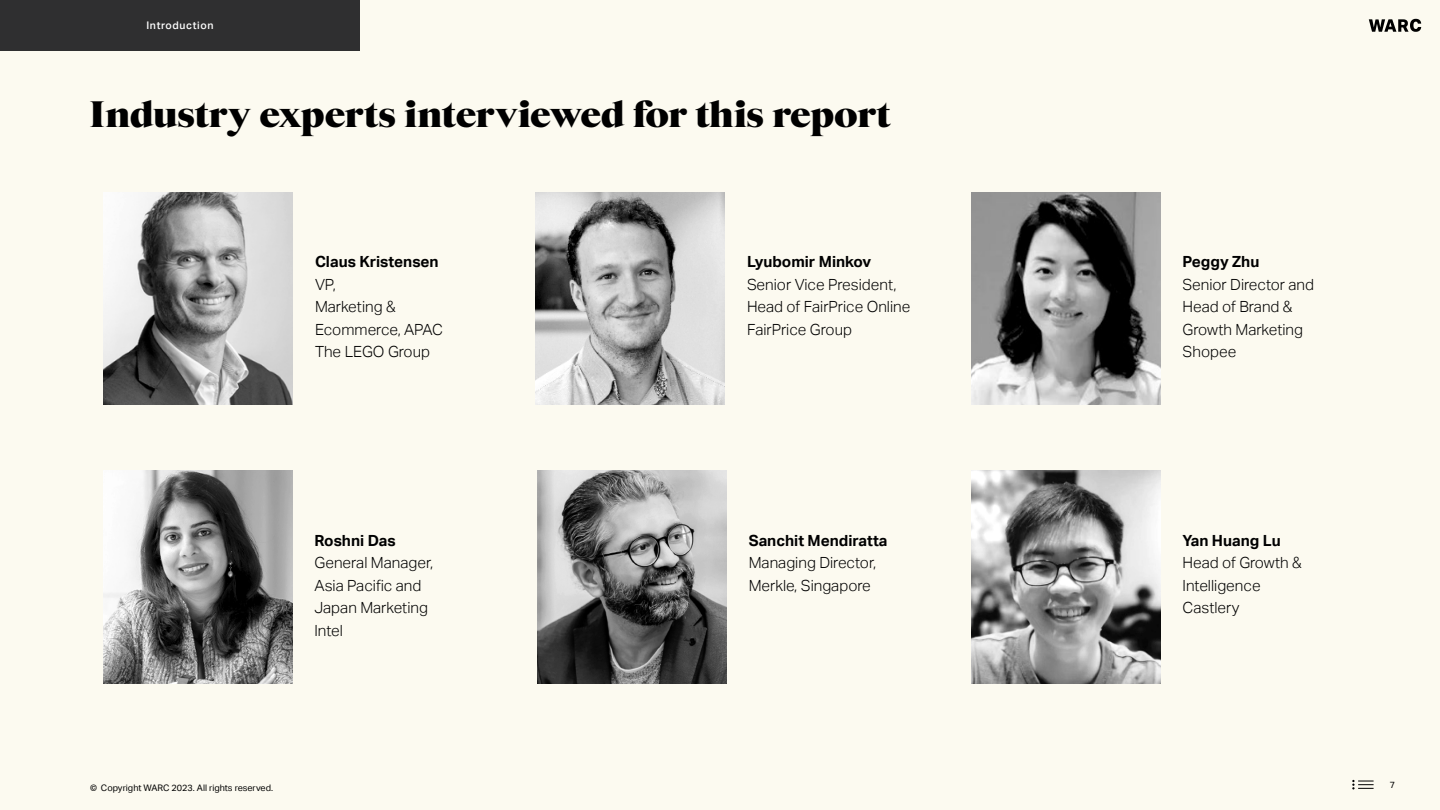
<style>
.page{position:relative;width:1440px;height:810px;background:#fcfaf0}
.page>*{position:absolute;margin:0;border:0;box-sizing:border-box;transform-origin:0 0}
.t1{font:900 37.5px "Starling";letter-spacing:-.01em;color:#000}
.t2{font:300 15.38px/22.5px "Aktiv Grotesk";color:#000}
.t3{font:700 15.38px "Aktiv Grotesk";color:#000}
.t4{font:500 10.5px "Aktiv Grotesk";letter-spacing:.06em;color:#fff}
.t5{font:9px "Aktiv Grotesk";color:#000}
</style>
<div class="page">
<svg style="left:1369px;top:19px;width:52px;height:13px"></svg>
<svg style="left:1352px;top:780px;width:22px;height:9px"></svg>
<img style="left:104px;top:192px;width:189px;height:213px">
<img style="left:537px;top:471px;width:189px;height:212px">
<img style="left:103px;top:471px;width:189px;height:212px">
<img style="left:971px;top:471px;width:189px;height:212px">
<img style="left:971px;top:192px;width:189px;height:213px">
<img style="left:536px;top:192px;width:189px;height:213px">
<div style="left:0;top:0;width:360px;height:51px;background:#2f2f30"></div>
<p class="t4" style="left:146px;top:19px;width:69px">Introduction</p>
<h1 class="t1" style="left:88px;top:91px;width:804px">Industry experts interviewed for this report</h1>
<p class="t3" style="left:315px;top:253px;width:125px">Claus Kristensen</p>
<p class="t2" style="left:315px;top:273px;width:130px">VP,<br>Marketing &amp;<br>Ecommerce, APAC<br>The LEGO Group</p>
<p class="t3" style="left:315px;top:531px;width:83px">Roshni Das</p>
<p class="t2" style="left:315px;top:552px;width:120px">General Manager,<br>Asia Pacific and<br>Japan Marketing<br>Intel</p>
<p class="t3" style="left:747px;top:253px;width:126px">Lyubomir Minkov</p>
<p class="t2" style="left:747px;top:273px;width:165px">Senior Vice President,<br>Head of FairPrice Online<br>FairPrice Group</p>
<p class="t3" style="left:749px;top:531px;width:140px">Sanchit Mendiratta</p>
<p class="t2" style="left:749px;top:552px;width:129px">Managing Director,<br>Merkle, Singapore</p>
<p class="t3" style="left:1183px;top:253px;width:78px">Peggy Zhu</p>
<p class="t2" style="left:1183px;top:273px;width:133px">Senior Director and<br>Head of Brand &amp;<br>Growth Marketing<br>Shopee</p>
<p class="t3" style="left:1183px;top:531px;width:100px">Yan Huang Lu</p>
<p class="t2" style="left:1183px;top:552px;width:121px">Head of Growth &amp;<br>Intelligence<br>Castlery</p>
<p class="t5" style="left:90px;top:783px;width:185px">© Copyright WARC 2023. All rights reserved.</p>
<p class="t5" style="left:1390px;top:780px;width:7px">7</p>
</div>
